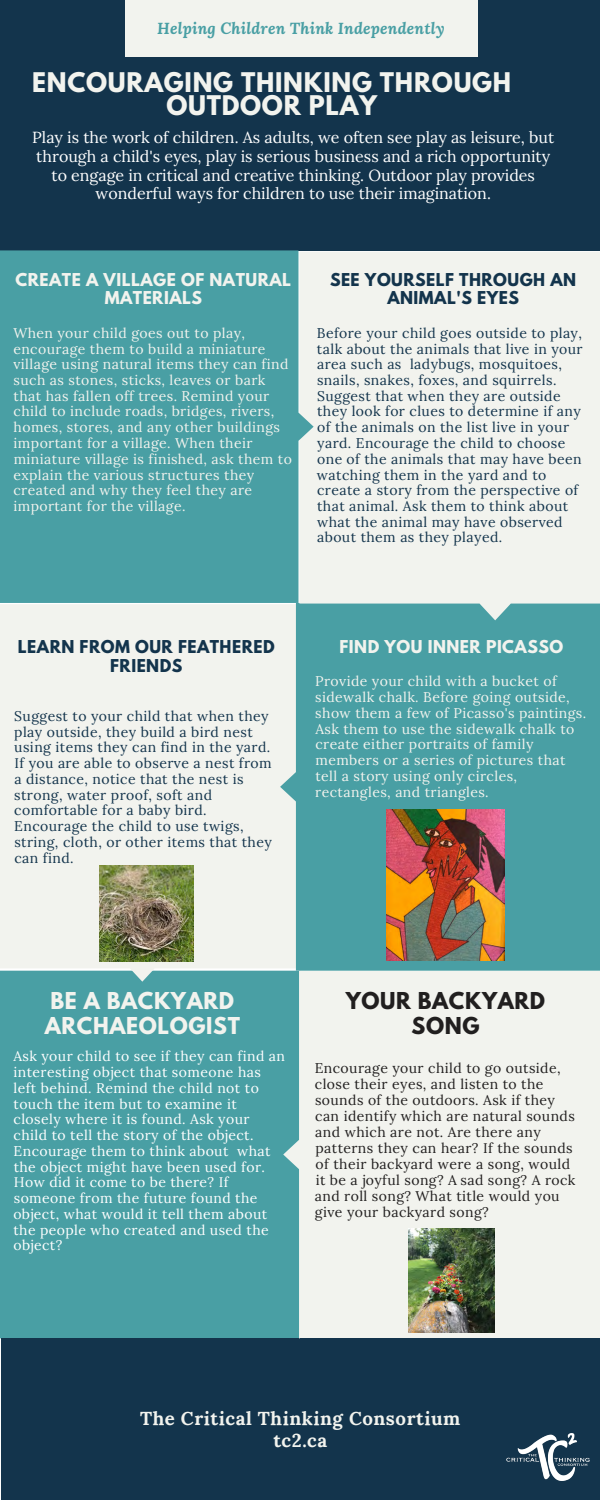
<style>
.page{position:relative;width:600px;height:1500px;background:#fff}
.page>*{position:absolute;margin:0;border:0;box-sizing:border-box;transform-origin:0 0}
.t1{font:700 24px/23.8px "League Spartan";letter-spacing:.03em;color:#f2f3ee;text-align:center}
.t2{font:700 20.6px/24.8px "League Spartan";letter-spacing:.03em;color:#f2f3ee}
.t3{font:700 20.6px/24.8px "League Spartan";letter-spacing:.03em;color:#211f1f;text-align:center}
.t4{font:700 18.7px/21.7px "Lora";letter-spacing:.03em;color:#f2f3ee;text-align:center}
.t5{font:16px/18.7px "Lora";color:#fff;text-align:center}
.t6{font:italic 700 15.9px "Lora";letter-spacing:.01em;color:#499fa4}
.t7{font:700 15.7px/18.8px "League Spartan";letter-spacing:.03em;color:#13344c;text-align:center}
.t8{font:700 15.7px/18.8px "League Spartan";letter-spacing:.03em;color:#f2f3ee;text-align:center}
.t9{font:14px/15.7px "Lora";letter-spacing:.03em;color:#13344c}
.t10{font:14px/15.7px "Lora";letter-spacing:.03em;color:#f2f3ee}
.t11{font:14px/15.7px "Lora";letter-spacing:.03em;color:#fff}
.t12{font:14px/16px "Lora";letter-spacing:.03em;color:#211f1f}
</style>
<div class="page">
<div style="left:0;top:982px;width:283px;height:356px;background:#499fa4"></div>
<div style="left:1px;top:1338px;width:300px;height:162px;background:#13344c"></div>
<div style="left:283px;top:971px;width:317px;height:367px;background:#f2f3ee"></div>
<div style="left:0;top:604px;width:297px;height:378px;background:#f2f3ee"></div>
<div style="left:280px;top:603px;width:320px;height:368px;background:#499fa4"></div>
<div style="left:299px;top:252px;width:301px;height:368px;background:#f2f3ee"></div>
<div style="left:0;top:0;width:600px;height:251px;background:#13344c"></div>
<div style="left:0;top:250px;width:314px;height:353px;background:#499fa4"></div>
<div style="left:126px;top:0;width:352px;height:56px;background:#f2f3ee"></div>
<div style="left:300px;top:1338px;width:300px;height:162px;background:#13344c"></div>
<img style="left:506px;top:1433px;width:83px;height:48px">
<img style="left:99px;top:865px;width:94px;height:96px">
<img style="left:387px;top:809px;width:117px;height:152px">
<img style="left:409px;top:1229px;width:85px;height:103px">
<p class="t6" style="left:157px;top:17px;width:289px">Helping Children Think Independently</p>
<h1 class="t1" style="left:32px;top:73px;width:480px">ENCOURAGING THINKING THROUGH<br>OUTDOOR PLAY</h1>
<p class="t5" style="left:32px;top:128px;width:523px">Play is the work of children. As adults, we often see play as leisure, but through a child's eyes, play is serious business and a rich opportunity to engage in critical and creative thinking. Outdoor play provides wonderful ways for children to use their imagination.</p>
<p class="t8" style="left:15px;top:272px;width:277px">CREATE A VILLAGE OF NATURAL<br>MATERIALS</p>
<p class="t10" style="left:13px;top:325px;width:280px">When your child goes out to play, encourage them to build a miniature village using natural items they can find such as stones, sticks, leaves or bark that has fallen off trees. Remind your child to include roads, bridges, rivers, homes, stores, and any other buildings important for a village. When their miniature village is finished, ask them to explain the various structures they created and why they feel they are important for the village.</p>
<p class="t7" style="left:330px;top:272px;width:248px">SEE YOURSELF THROUGH AN<br>ANIMAL'S EYES</p>
<p class="t9" style="left:317px;top:325px;width:267px">Before your child goes outside to play, talk about the animals that live in your area such as ladybugs, mosquitoes, snails, snakes, foxes, and squirrels.<br>Suggest that when they are outside they look for clues to determine if any of the animals on the list live in your yard. Encourage the child to choose one of the animals that may have been watching them in the yard and to create a story from the perspective of that animal. Ask them to think about what the animal may have observed about them as they played.</p>
<p class="t7" style="left:18px;top:639px;width:258px">LEARN FROM OUR FEATHERED<br>FRIENDS</p>
<p class="t9" style="left:14px;top:708px;width:259px">Suggest to your child that when they play outside, they build a bird nest using items they can find in the yard.<br>If you are able to observe a nest from a distance, notice that the nest is strong, water proof, soft and comfortable for a baby bird.<br>Encourage the child to use twigs, string, cloth, or other items that they can find.</p>
<p class="t8" style="left:340px;top:639px;width:225px">FIND YOU INNER PICASSO</p>
<p class="t10" style="left:315px;top:673px;width:273px">Provide your child with a bucket of sidewalk chalk. Before going outside, show them a few of Picasso's paintings.<br>Ask them to use the sidewalk chalk to create either portraits of family members or a series of pictures that tell a story using only circles, rectangles, and triangles.</p>
<h2 class="t2" style="left:45px;top:991px;width:197px">BE A BACKYARD<br>ARCHAEOLOGIST</h2>
<p class="t11" style="left:13px;top:1048px;width:273px">Ask your child to see if they can find an interesting object that someone has left behind. Remind the child not to touch the item but to examine it closely where it is found. Ask your child to tell the story of the object.<br>Encourage them to think about what the object might have been used for.<br>How did it come to be there? If someone from the future found the object, what would it tell them about the people who created and used the object?</p>
<h2 class="t3" style="left:346px;top:991px;width:201px">YOUR BACKYARD<br>SONG</h2>
<p class="t12" style="left:315px;top:1060px;width:262px">Encourage your child to go outside, close their eyes, and listen to the sounds of the outdoors. Ask if they can identify which are natural sounds and which are not. Are there any patterns they can hear? If the sounds of their backyard were a song, would it be a joyful song? A sad song? A rock and roll song? What title would you give your backyard song?</p>
<h3 class="t4" style="left:140px;top:1407px;width:322px">The Critical Thinking Consortium tc2.ca</h3>
</div>
